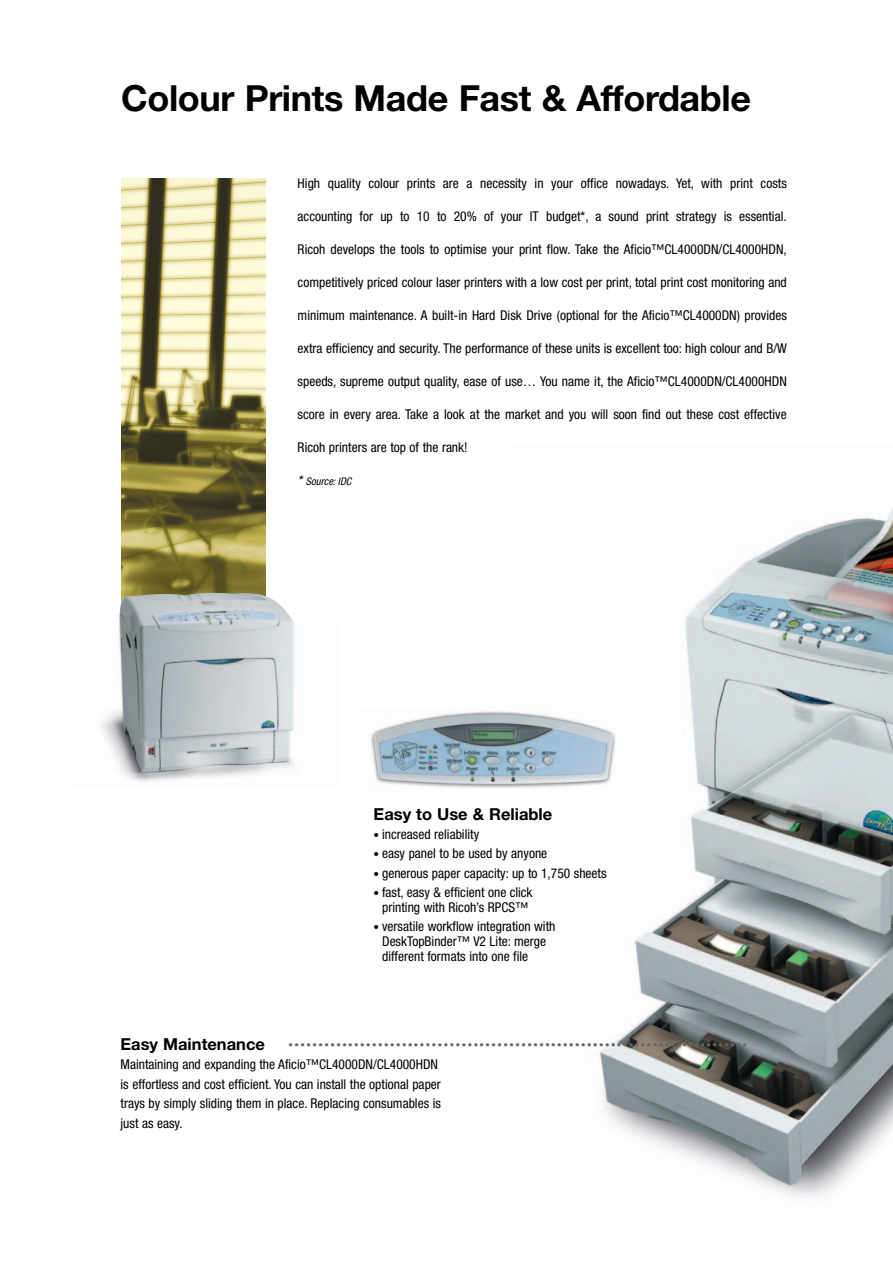
<style>
.page{position:relative;width:893px;height:1263px;background:#fff}
.page>*{position:absolute;margin:0;border:0;box-sizing:border-box;transform-origin:0 0}
.t1{font:700 36px "Helvetica Neue LT Std";letter-spacing:-.01em;color:#000}
.t2{font:700 16.5px "Helvetica Neue LT Std";color:#000}
.t3{font:condensed 13.5px/19.5px "Helvetica Neue LT Std";color:#000}
.t4{font:italic condensed 10.5px "Helvetica Neue LT Std";color:#000}
.t5{font:4.5px "Zapf Dingbats ITC";color:#666}
.s1{font-size:13.5px}
.s2{font-size:11.25px}
</style>
<div class="page">
<img style="left:595px;top:507px;width:298px;height:691px">
<img style="left:121px;top:179px;width:145px;height:414px">
<img style="left:100px;top:593px;width:195px;height:189px">
<img style="left:370px;top:708px;width:257px;height:83px">
<h1 class="t1" style="left:121px;top:85px;width:631px">Colour Prints Made Fast &amp; Affordable</h1>
<p class="t3" style="left:298px;top:175px;width:491px">High quality colour prints are a necessity in your office nowadays. Yet, with print costs</p>
<p class="t3" style="left:298px;top:208px;width:491px">accounting for up to 10 to 20% of your IT budget*, a sound print strategy is essential.</p>
<p class="t3" style="left:298px;top:241px;width:491px">Ricoh develops the tools to optimise your print flow. Take the Aficio™CL4000DN/CL4000HDN,</p>
<p class="t3" style="left:298px;top:274px;width:491px">competitively priced colour laser printers with a low cost per print, total print cost monitoring and</p>
<p class="t3" style="left:298px;top:307px;width:491px">minimum maintenance. A built-in Hard Disk Drive (optional for the Aficio™CL4000DN) provides</p>
<p class="t3" style="left:298px;top:340px;width:491px">extra efficiency and security. The performance of these units is excellent too: high colour and B/W</p>
<p class="t3" style="left:298px;top:373px;width:491px">speeds, supreme output quality, ease of use… You name it, the Aficio™CL4000DN/CL4000HDN</p>
<p class="t3" style="left:298px;top:406px;width:491px">score in every area. Take a look at the market and you will soon find out these cost effective</p>
<p class="t3" style="left:298px;top:439px;width:172px">Ricoh printers are top of the rank!</p>
<p class="t4" style="left:298px;top:478px;width:55px"><span class="s1">*</span> Source: IDC</p>
<p class="t2" style="left:374px;top:808px;width:180px">Easy to Use &amp; Reliable</p>
<p class="t3" style="left:374px;top:826px;width:107px"><span class="s2">•</span> increased reliability</p>
<p class="t3" style="left:374px;top:845px;width:175px"><span class="s2">•</span> easy panel to be used by anyone</p>
<p class="t3" style="left:374px;top:864px;width:234px"><span class="s2">•</span> generous paper capacity: up to 1,750 sheets</p>
<p class="t3" style="left:374px;top:886px;width:160px;line-height:15px;text-align:center"><span class="s2">•</span> fast, easy &amp; efficient one click printing with Ricoh’s RPCS™</p>
<p class="t3" style="left:382px;top:920px;width:175px;line-height:15px;text-indent:-9px"><span class="s2">•</span> versatile workflow integration with<br>DeskTopBinder™ V2 Lite: merge different formats into one file</p>
<p class="t2" style="left:121px;top:1038px;width:146px">Easy Maintenance</p>
<p class="t3" style="left:121px;top:1056px;width:322px">Maintaining and expanding the Aficio™CL4000DN/CL4000HDN is effortless and cost efficient. You can install the optional paper trays by simply sliding them in place. Replacing consumables is just as easy.</p>
<p class="t5" style="left:293px;top:1043px;width:5px;rotate:90deg">●</p>
<p class="t5" style="left:299px;top:1043px;width:5px;rotate:90deg">●</p>
<p class="t5" style="left:305px;top:1043px;width:5px;rotate:90deg">●</p>
<p class="t5" style="left:311px;top:1043px;width:5px;rotate:90deg">●</p>
<p class="t5" style="left:317px;top:1043px;width:5px;rotate:90deg">●</p>
<p class="t5" style="left:323px;top:1043px;width:5px;rotate:90deg">●</p>
<p class="t5" style="left:329px;top:1043px;width:5px;rotate:90deg">●</p>
<p class="t5" style="left:335px;top:1043px;width:5px;rotate:90deg">●</p>
<p class="t5" style="left:341px;top:1043px;width:5px;rotate:90deg">●</p>
<p class="t5" style="left:347px;top:1043px;width:5px;rotate:90deg">●</p>
<p class="t5" style="left:353px;top:1043px;width:5px;rotate:90deg">●</p>
<p class="t5" style="left:359px;top:1043px;width:5px;rotate:90deg">●</p>
<p class="t5" style="left:365px;top:1043px;width:5px;rotate:90deg">●</p>
<p class="t5" style="left:371px;top:1043px;width:5px;rotate:90deg">●</p>
<p class="t5" style="left:377px;top:1043px;width:5px;rotate:90deg">●</p>
<p class="t5" style="left:383px;top:1043px;width:5px;rotate:90deg">●</p>
<p class="t5" style="left:389px;top:1043px;width:5px;rotate:90deg">●</p>
<p class="t5" style="left:395px;top:1043px;width:5px;rotate:90deg">●</p>
<p class="t5" style="left:401px;top:1043px;width:5px;rotate:90deg">●</p>
<p class="t5" style="left:407px;top:1043px;width:5px;rotate:90deg">●</p>
<p class="t5" style="left:413px;top:1043px;width:5px;rotate:90deg">●</p>
<p class="t5" style="left:419px;top:1043px;width:5px;rotate:90deg">●</p>
<p class="t5" style="left:425px;top:1043px;width:5px;rotate:90deg">●</p>
<p class="t5" style="left:431px;top:1043px;width:5px;rotate:90deg">●</p>
<p class="t5" style="left:437px;top:1043px;width:5px;rotate:90deg">●</p>
<p class="t5" style="left:443px;top:1043px;width:5px;rotate:90deg">●</p>
<p class="t5" style="left:449px;top:1043px;width:5px;rotate:90deg">●</p>
<p class="t5" style="left:455px;top:1043px;width:5px;rotate:90deg">●</p>
<p class="t5" style="left:461px;top:1043px;width:5px;rotate:90deg">●</p>
<p class="t5" style="left:467px;top:1043px;width:5px;rotate:90deg">●</p>
<p class="t5" style="left:473px;top:1043px;width:5px;rotate:90deg">●</p>
<p class="t5" style="left:479px;top:1043px;width:5px;rotate:90deg">●</p>
<p class="t5" style="left:484px;top:1043px;width:5px;rotate:90deg">●</p>
<p class="t5" style="left:490px;top:1043px;width:5px;rotate:90deg">●</p>
<p class="t5" style="left:496px;top:1043px;width:5px;rotate:90deg">●</p>
<p class="t5" style="left:502px;top:1043px;width:5px;rotate:90deg">●</p>
<p class="t5" style="left:508px;top:1043px;width:5px;rotate:90deg">●</p>
<p class="t5" style="left:514px;top:1043px;width:5px;rotate:90deg">●</p>
<p class="t5" style="left:520px;top:1043px;width:5px;rotate:90deg">●</p>
<p class="t5" style="left:526px;top:1043px;width:5px;rotate:90deg">●</p>
<p class="t5" style="left:532px;top:1043px;width:5px;rotate:90deg">●</p>
<p class="t5" style="left:538px;top:1043px;width:5px;rotate:90deg">●</p>
<p class="t5" style="left:544px;top:1043px;width:5px;rotate:90deg">●</p>
<p class="t5" style="left:550px;top:1043px;width:5px;rotate:90deg">●</p>
<p class="t5" style="left:556px;top:1043px;width:5px;rotate:90deg">●</p>
<p class="t5" style="left:562px;top:1043px;width:5px;rotate:90deg">●</p>
<p class="t5" style="left:568px;top:1043px;width:5px;rotate:90deg">●</p>
<p class="t5" style="left:574px;top:1043px;width:5px;rotate:90deg">●</p>
<p class="t5" style="left:580px;top:1043px;width:5px;rotate:90deg">●</p>
<p class="t5" style="left:586px;top:1043px;width:5px;rotate:90deg">●</p>
<p class="t5" style="left:592px;top:1043px;width:5px;rotate:90deg">●</p>
<p class="t5" style="left:598px;top:1043px;width:5px;rotate:90deg">●</p>
<p class="t5" style="left:604px;top:1043px;width:5px;rotate:90deg">●</p>
<p class="t5" style="left:610px;top:1043px;width:5px;rotate:90deg">●</p>
<p class="t5" style="left:616px;top:1043px;width:5px;rotate:90deg">●</p>
<p class="t5" style="left:622px;top:1043px;width:5px;rotate:90deg">●</p>
<p class="t5" style="left:628px;top:1043px;width:5px;rotate:90deg">●</p>
<p class="t5" style="left:634px;top:1043px;width:5px;rotate:90deg">●</p>
<p class="t5" style="left:640px;top:1043px;width:5px;rotate:90deg">●</p>
<p class="t5" style="left:646px;top:1043px;width:5px;rotate:90deg">●</p>
<p class="t5" style="left:652px;top:1043px;width:5px;rotate:90deg">●</p>
<p class="t5" style="left:658px;top:1043px;width:5px;rotate:90deg">●</p>
<p class="t5" style="left:664px;top:1043px;width:5px;rotate:90deg">●</p>
<p class="t5" style="left:670px;top:1043px;width:5px;rotate:90deg">●</p>
<p class="t5" style="left:676px;top:1043px;width:5px;rotate:90deg">●</p>
<p class="t5" style="left:681px;top:1043px;width:5px;rotate:90deg">●</p>
<p class="t5" style="left:687px;top:1043px;width:5px;rotate:90deg">●</p>
<p class="t5" style="left:693px;top:1043px;width:5px;rotate:90deg">●</p>
<p class="t5" style="left:699px;top:1043px;width:5px;rotate:90deg">●</p>
<p class="t5" style="left:705px;top:1043px;width:5px;rotate:90deg">●</p>
<p class="t5" style="left:711px;top:1043px;width:5px;rotate:90deg">●</p>
<p class="t5" style="left:717px;top:1043px;width:5px;rotate:90deg">●</p>
<p class="t5" style="left:723px;top:1043px;width:5px;rotate:90deg">●</p>
<p class="t5" style="left:729px;top:1043px;width:5px;rotate:90deg">●</p>
<p class="t5" style="left:735px;top:1043px;width:5px;rotate:90deg">●</p>
<p class="t5" style="left:741px;top:1043px;width:5px;rotate:90deg">●</p>
<p class="t5" style="left:747px;top:1043px;width:5px;rotate:90deg">●</p>
</div>
